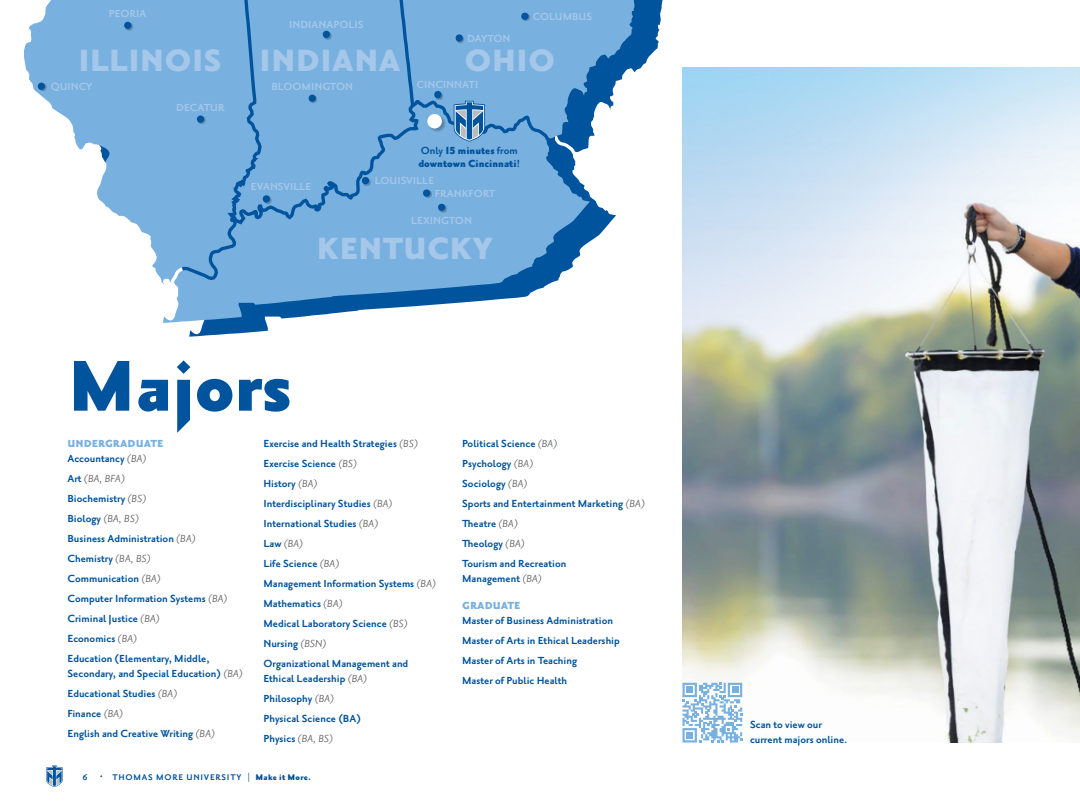
<style>
.page{position:relative;width:1080px;height:810px;background:#fff}
.page>*{position:absolute;margin:0;border:0;box-sizing:border-box;transform-origin:0 0}
.t1{font:900 87.5px "Priori Sans OT";color:#00539d}
.t2{font:900 37.5px "Priori Sans OT";color:#a5c7e9}
.t3{font:700 12.5px/20px "Priori Sans OT";color:#00539d}
.t4{font:700 12.5px "Priori Sans OT";color:#a5c7e9}
.t5{font:900 12.5px/12.5px "Priori Sans OT";color:#00539d}
.t6{font:900 12.5px/15px "Priori Sans OT";color:#78b0df}
.t7{font:700 10px "Priori Sans OT";letter-spacing:.075em;color:#00539d}
.s1{font-weight:700}
.s2{font-weight:700;color:#00539d}
.s3{font-weight:400;font-style:italic;color:#636466}
.s4{font-weight:900}
</style>
<div class="page">
<svg style="left:46px;top:765px;width:17px;height:22px"></svg>
<img style="left:682px;top:68px;width:398px;height:674px">
<svg style="left:189px;top:196px;width:427px;height:141px"></svg>
<svg style="left:634px;top:0;width:29px;height:73px;fill:#00539d"></svg>
<svg style="left:163px;top:142px;width:427px;height:181px;fill:#78b0df"></svg>
<div style="left:258px;top:0;width:157px;height:220px;background:#78b0df"></div>
<svg style="left:24px;top:0;width:234px;height:284px;fill:#78b0df"></svg>
<svg style="left:403px;top:0;width:231px;height:142px;background:#71a8d7"></svg>
<div style="left:38px;top:83px;width:9px;height:9px;background:#000;opacity:.25"></div>
<div style="left:38px;top:83px;width:7px;height:7px;background:#00539d;border-radius:50%"></div>
<div style="left:125px;top:22px;width:8px;height:9px;background:#000;opacity:.25"></div>
<div style="left:124px;top:22px;width:7px;height:7px;background:#00539d;border-radius:50%"></div>
<div style="left:323px;top:31px;width:9px;height:9px;background:#000;opacity:.25"></div>
<div style="left:323px;top:31px;width:7px;height:7px;background:#00539d;border-radius:50%"></div>
<div style="left:309px;top:95px;width:9px;height:9px;background:#000;opacity:.25"></div>
<div style="left:309px;top:95px;width:7px;height:7px;background:#00539d;border-radius:50%"></div>
<div style="left:263px;top:196px;width:9px;height:9px;background:#000;opacity:.25"></div>
<div style="left:263px;top:195px;width:7px;height:7px;background:#00539d;border-radius:50%"></div>
<div style="left:363px;top:178px;width:8px;height:8px;background:#000;opacity:.25"></div>
<div style="left:362px;top:177px;width:7px;height:7px;background:#00539d;border-radius:50%"></div>
<div style="left:439px;top:204px;width:8px;height:9px;background:#000;opacity:.25"></div>
<div style="left:438px;top:204px;width:7px;height:7px;background:#00539d;border-radius:50%"></div>
<div style="left:424px;top:190px;width:8px;height:9px;background:#000;opacity:.25"></div>
<div style="left:423px;top:189px;width:7px;height:8px;background:#00539d;border-radius:50%"></div>
<div style="left:435px;top:92px;width:9px;height:8px;background:#000;opacity:.25"></div>
<div style="left:434px;top:91px;width:7px;height:7px;background:#00539d;border-radius:50%"></div>
<div style="left:456px;top:35px;width:9px;height:9px;background:#000;opacity:.25"></div>
<div style="left:456px;top:34px;width:7px;height:8px;background:#00539d;border-radius:50%"></div>
<div style="left:522px;top:13px;width:9px;height:9px;background:#000;opacity:.25"></div>
<div style="left:521px;top:13px;width:7px;height:7px;background:#00539d;border-radius:50%"></div>
<div style="left:198px;top:116px;width:8px;height:9px;background:#000;opacity:.25"></div>
<div style="left:197px;top:116px;width:7px;height:7px;background:#00539d;border-radius:50%"></div>
<svg style="left:682px;top:683px;width:60px;height:60px"></svg>
<p class="t4" style="left:109px;top:7px;width:39px">PEORIA</p>
<p class="t4" style="left:533px;top:10px;width:61px">COLUMBUS</p>
<p class="t4" style="left:289px;top:17px;width:76px">INDIANAPOLIS</p>
<p class="t4" style="left:467px;top:31px;width:45px">DAYTON</p>
<h2 class="t2" style="left:78px;top:41px;width:145px">ILLINOIS</h2>
<h2 class="t2" style="left:465px;top:41px;width:92px">OHIO</h2>
<p class="t4" style="left:51px;top:80px;width:43px">QUINCY</p>
<p class="t4" style="left:271px;top:80px;width:83px">BLOOMINGTON</p>
<p class="t4" style="left:417px;top:78px;width:63px">CINCINNATI</p>
<h2 class="t2" style="left:259px;top:41px;width:143px">INDIANA</h2>
<p class="t4" style="left:176px;top:101px;width:50px">DECATUR</p>
<p class="t4" style="left:251px;top:180px;width:62px">EVANSVILLE</p>
<p class="t5" style="left:418px;top:145px;width:104px"><span class="s1">Only</span> 15 minutes <span class="s1">from </span>downtown Cincinnati<span class="s1">!</span></p>
<p class="t4" style="left:375px;top:174px;width:61px">LOUISVILLE</p>
<p class="t4" style="left:435px;top:187px;width:62px">FRANKFORT</p>
<p class="t4" style="left:411px;top:214px;width:62px">LEXINGTON</p>
<h2 class="t2" style="left:317px;top:228px;width:178px">KENTUCKY</h2>
<h1 class="t1" style="left:68px;top:340px;width:226px">Majors</h1>
<p class="t6" style="left:67px;top:436px;width:98px">UNDERGRADUATE<br><span class="s2">Accountancy</span> <span class="s3">(BA)</span></p>
<p class="t3" style="left:67px;top:468px;width:162px">Art <span class="s3">(BA, BFA)<br></span>Biochemistry <span class="s3">(BS)<br></span>Biology <span class="s3">(BA, BS)<br></span>Business Administration <span class="s3">(BA)<br></span>Chemistry <span class="s3">(BA, BS)<br></span>Communication <span class="s3">(BA)<br></span>Computer Information Systems <span class="s3">(BA)<br></span>Criminal Justice <span class="s3">(BA)<br></span>Economics <span class="s3">(BA)<br></span>Education (Elementary, Middle,</p>
<p class="t3" style="left:67px;top:663px;width:177px">Secondary, and Special Education) <span class="s3">(BA)<br></span>Educational Studies <span class="s3">(BA)<br></span>Finance <span class="s3">(BA)<br></span>English and Creative Writing <span class="s3">(BA)</span></p>
<p class="t3" style="left:263px;top:433px;width:174px">Exercise and Health Strategies <span class="s3">(BS)<br></span>Exercise Science <span class="s3">(BS)<br></span>History <span class="s3">(BA)<br></span>Interdisciplinary Studies <span class="s3">(BA)<br></span>International Studies <span class="s3">(BA)<br></span>Law <span class="s3">(BA)<br></span>Life Science <span class="s3">(BA)<br></span>Management Information Systems <span class="s3">(BA)<br></span>Mathematics <span class="s3">(BA)<br></span>Medical Laboratory Science <span class="s3">(BS)<br></span>Nursing <span class="s3">(BSN)<br></span>Organizational Management and</p>
<p class="t3" style="left:263px;top:668px;width:105px">Ethical Leadership <span class="s3">(BA)<br></span>Philosophy <span class="s3">(BA)<br></span>Physical Science (BA)<br>Physics <span class="s3">(BA, BS)</span></p>
<p class="t7" style="left:82px;top:772px;width:7px">6</p>
<p class="t7" style="left:112px;top:772px;width:200px">THOMAS MORE UNIVERSITY | <span class="s4">Make it More.</span></p>
<p class="t3" style="left:462px;top:433px;width:184px">Political Science <span class="s3">(BA)<br></span>Psychology <span class="s3">(BA)<br></span>Sociology <span class="s3">(BA)<br></span>Sports and Entertainment Marketing <span class="s3">(BA)<br></span>Theatre <span class="s3">(BA)<br></span>Theology <span class="s3">(BA)<br></span>Tourism and Recreation</p>
<p class="t3" style="left:462px;top:568px;width:81px">Management <span class="s3">(BA)</span></p>
<p class="t6" style="left:462px;top:598px;width:60px">GRADUATE</p>
<p class="t3" style="left:462px;top:611px;width:159px">Master of Business Administration<br>Master of Arts in Ethical Leadership<br>Master of Arts in Teaching<br>Master of Public Health</p>
<p class="t3" style="left:750px;top:717px;width:99px;line-height:15px">Scan to view our current majors online.</p>
</div>
